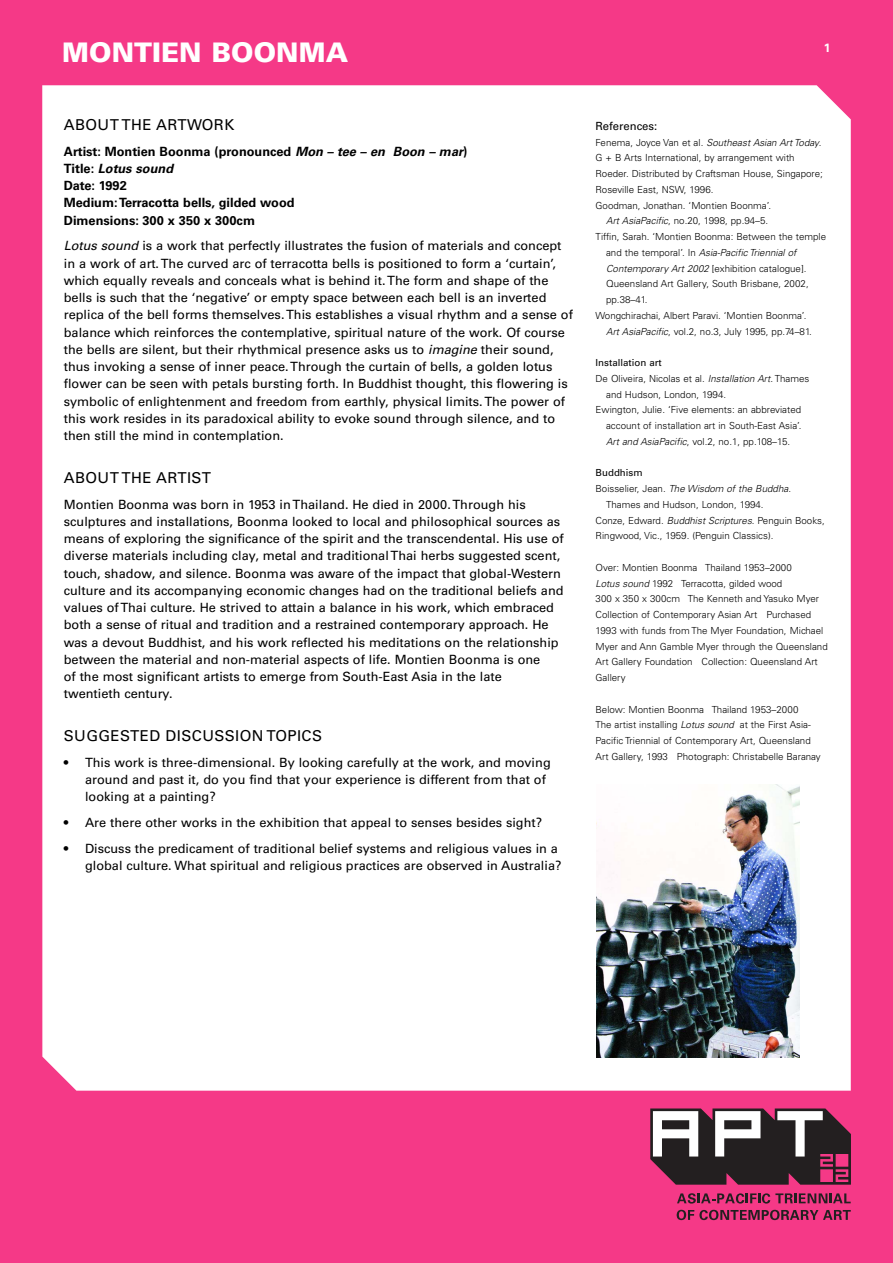
<style>
.page{position:relative;width:893px;height:1263px;background:#fff}
.page>*{position:absolute;margin:0;border:0;box-sizing:border-box;transform-origin:0 0}
.t1{font:900 27px "Univers";color:#fff}
.t2{font:15px "Univers";letter-spacing:.03em;color:#000}
.t3{font:12.75px/17.2px "Univers";color:#000}
.t4{font:700 12.75px/17.2px "Univers";color:#000}
.t5{font:700 12px "Univers";color:#fff}
.t6{font:11.25px "Univers";color:#000}
.t7{font:300 9.75px/15.8px "Univers";color:#000}
.t8{font:italic 300 9.75px "Univers";color:#000}
.t9{font:9.75px "Univers";color:#000}
.s1{font-style:italic}
.s2{font-style:normal}
</style>
<div class="page">
<div style="left:0;top:0;width:892px;height:1263px;background:#f53987"></div>
<svg style="left:650px;top:1109px;width:200px;height:76px;background:#665059"></svg>
<svg style="left:677px;top:1193px;width:173px;height:11px"></svg>
<svg style="left:676px;top:1210px;width:174px;height:10px"></svg>
<div style="left:42px;top:85px;width:808px;height:1006px;background:#fff"></div>
<img style="left:596px;top:785px;width:203px;height:272px">
<h1 class="t1" style="left:62px;top:43px;width:287px">MONTIEN BOONMA</h1>
<p class="t2" style="left:64px;top:119px;width:172px">ABOUT THE ARTWORK</p>
<p class="t4" style="left:64px;top:144px;width:405px">Artist: Montien Boonma (pronounced <span class="s1">Mon – tee – en Boon – mar</span>)<br>Title: <span class="s1">Lotus sound<br></span>Date: 1992<br>Medium:Terracotta bells, gilded wood<br>Dimensions: 300 x 350 x 300cm</p>
<p class="t3" style="left:64px;top:238px;width:510px"><span class="s1">Lotus sound</span> is a work that perfectly illustrates the fusion of materials and concept in a work of art. The curved arc of terracotta bells is positioned to form a ‘curtain’, which equally reveals and conceals what is behind it. The form and shape of the bells is such that the ‘negative’ or empty space between each bell is an inverted replica of the bell forms themselves. This establishes a visual rhythm and a sense of balance which reinforces the contemplative, spiritual nature of the work. Of course the bells are silent, but their rhythmical presence asks us to <span class="s1">imagine</span> their sound, thus invoking a sense of inner peace. Through the curtain of bells, a golden lotus flower can be seen with petals bursting forth. In Buddhist thought, this flowering is symbolic of enlightenment and freedom from earthly, physical limits. The power of this work resides in its paradoxical ability to evoke sound through silence, and to then still the mind in contemplation.</p>
<p class="t2" style="left:64px;top:472px;width:149px">ABOUT THE ARTIST</p>
<p class="t3" style="left:64px;top:497px;width:501px">Montien Boonma was born in 1953 in Thailand. He died in 2000. Through his sculptures and installations, Boonma looked to local and philosophical sources as means of exploring the significance of the spirit and the transcendental. His use of diverse materials including clay, metal and traditional Thai herbs suggested scent, touch, shadow, and silence. Boonma was aware of the impact that global-Western culture and its accompanying economic changes had on the traditional beliefs and values of Thai culture. He strived to attain a balance in his work, which embraced both a sense of ritual and tradition and a restrained contemporary approach. He was a devout Buddhist, and his work reflected his meditations on the relationship between the material and non-material aspects of life. Montien Boonma is one<br>of the most significant artists to emerge from South-East Asia in the late<br>twentieth century.</p>
<p class="t2" style="left:64px;top:730px;width:260px">SUGGESTED DISCUSSION TOPICS</p>
<p class="t3" style="left:85px;top:755px;width:467px;text-indent:-21px">• This work is three-dimensional. By looking carefully at the work, and moving around and past it, do you find that your experience is different from that of looking at a painting?</p>
<p class="t3" style="left:64px;top:815px;width:480px">• Are there other works in the exhibition that appeal to senses besides sight?</p>
<p class="t3" style="left:64px;top:841px;width:499px;text-align:right">• Discuss the predicament of traditional belief systems and religious values in a global culture. What spiritual and religious practices are observed in Australia?</p>
<p class="t5" style="left:823px;top:43px;width:8px">1</p>
<p class="t6" style="left:595px;top:122px;width:63px">References:</p>
<p class="t8" style="left:595px;top:139px;width:227px"><span class="s2">Fenema, Joyce Van et al.</span> Southeast Asian Art Today<span class="s2">.</span></p>
<p class="t7" style="left:595px;top:151px;width:201px">G + B Arts International, by arrangement with</p>
<p class="t7" style="left:595px;top:167px;width:229px">Roeder. Distributed by Craftsman House, Singapore;</p>
<p class="t7" style="left:595px;top:182px;width:119px">Roseville East, NSW, 1996.</p>
<p class="t7" style="left:595px;top:198px;width:177px">Goodman, Jonathan. ‘Montien Boonma’.</p>
<p class="t7" style="left:606px;top:214px;width:163px"><span class="s1">Art AsiaPacific</span>, no.20, 1998, pp.94–5.</p>
<p class="t7" style="left:595px;top:230px;width:232px">Tiffin, Sarah. ‘Montien Boonma: Between the temple</p>
<p class="t8" style="left:606px;top:249px;width:192px"><span class="s2">and the temporal’. In</span> Asia-Pacific Triennial of</p>
<p class="t7" style="left:606px;top:261px;width:202px"><span class="s1">Contemporary Art 2002</span> [exhibition catalogue].</p>
<p class="t7" style="left:606px;top:277px;width:204px">Queensland Art Gallery, South Brisbane, 2002,</p>
<p class="t7" style="left:606px;top:293px;width:43px">pp.38–41.</p>
<p class="t7" style="left:595px;top:308px;width:212px">Wongchirachai, Albert Paravi. ‘Montien Boonma’.</p>
<p class="t7" style="left:606px;top:324px;width:207px"><span class="s1">Art AsiaPacific</span>, vol.2, no.3, July 1995, pp.74–81.</p>
<p class="t9" style="left:595px;top:359px;width:68px">Installation art</p>
<p class="t7" style="left:595px;top:371px;width:215px">De Oliveira, Nicolas et al. <span class="s1">Installation Art</span>. Thames</p>
<p class="t7" style="left:606px;top:387px;width:121px">and Hudson, London, 1994.</p>
<p class="t7" style="left:595px;top:403px;width:207px">Ewington, Julie. ‘Five elements: an abbreviated</p>
<p class="t7" style="left:606px;top:419px;width:197px">account of installation art in South-East Asia’.</p>
<p class="t7" style="left:606px;top:434px;width:186px"><span class="s1">Art and AsiaPacific</span>, vol.2, no.1, pp.108–15.</p>
<p class="t9" style="left:595px;top:469px;width:49px">Buddhism</p>
<p class="t8" style="left:595px;top:485px;width:197px"><span class="s2">Boisselier, Jean.</span> The Wisdom of the Buddha<span class="s2">.</span></p>
<p class="t7" style="left:606px;top:497px;width:159px">Thames and Hudson, London, 1994.</p>
<p class="t7" style="left:595px;top:513px;width:231px">Conze, Edward. <span class="s1">Buddhist Scriptures</span>. Penguin Books,</p>
<p class="t7" style="left:595px;top:529px;width:179px">Ringwood, Vic., 1959. (Penguin Classics).</p>
<p class="t7" style="left:595px;top:560px;width:234px">Over: Montien Boonma Thailand 1953–2000<br><span class="s1">Lotus sound</span> 1992 Terracotta, gilded wood<br>300 x 350 x 300cm The Kenneth and Yasuko Myer Collection of Contemporary Asian Art Purchased 1993 with funds from The Myer Foundation, Michael Myer and Ann Gamble Myer through the Queensland Art Gallery Foundation Collection: Queensland Art Gallery</p>
<p class="t7" style="left:595px;top:702px;width:227px">Below: Montien Boonma Thailand 1953–2000<br>The artist installing <span class="s1">Lotus sound</span> at the First Asia-Pacific Triennial of Contemporary Art, Queensland Art Gallery, 1993 Photograph: Christabelle Baranay</p>
</div>
